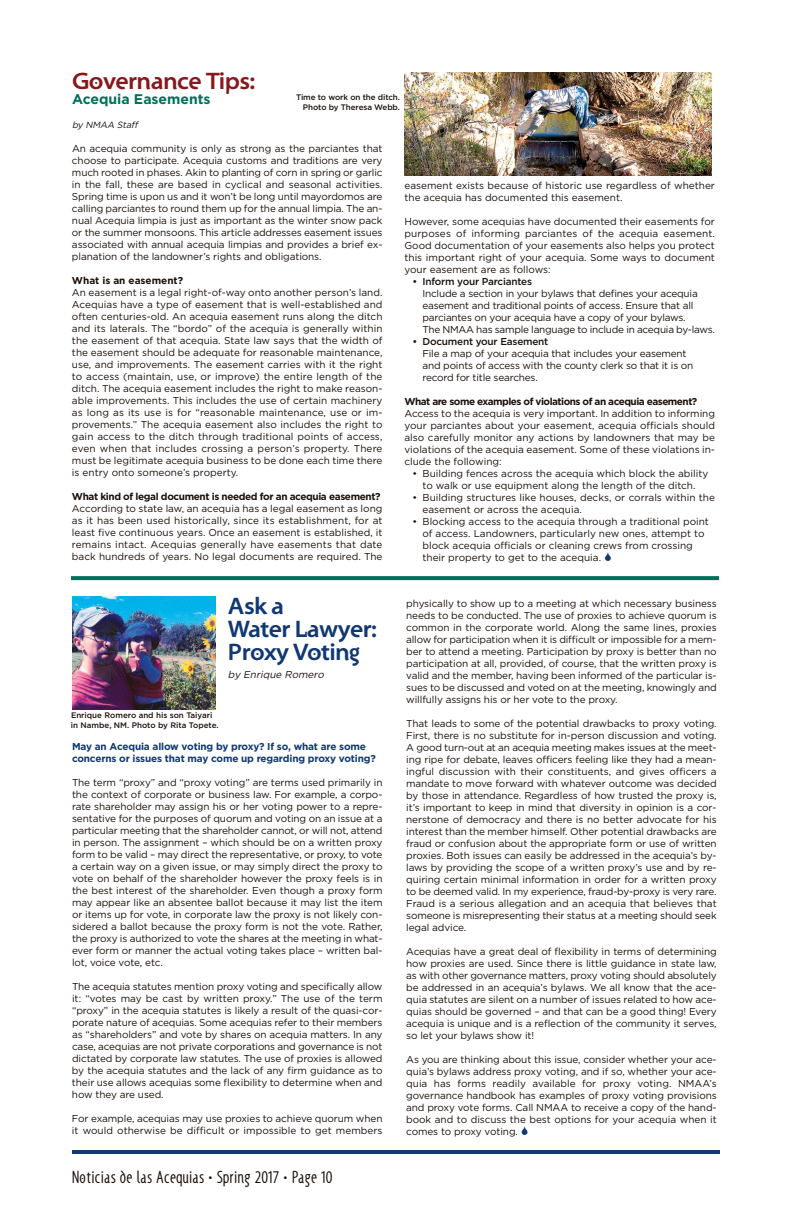
<style>
.page{position:relative;width:792px;height:1224px;background:#fff}
.page>*{position:absolute;margin:0;border:0;box-sizing:border-box;transform-origin:0 0}
.t1{font:700 24px/23px "Santana";letter-spacing:-.025em;color:#103872}
.t2{font:700 24px "Santana";letter-spacing:-.025em;color:#87181c}
.t3{font:condensed 18px "Santana";letter-spacing:.05em;color:#1c110a}
.t4{font:700 14px "Gotham";color:#007059}
.t5{font:10px/12px "Gotham";letter-spacing:-.01em;color:#1c110a;text-align:justify}
.t6{font:700 10px "Gotham";letter-spacing:-.04em;color:#1c110a}
.t7{font:700 10px/12px "Gotham";letter-spacing:-.015em;color:#103872}
.t8{font:500 10px "Gotham";letter-spacing:-.02em;color:#1c110a}
.t9{font:700 10px "Gotham";color:#1c110a}
.t10{font:italic 10px "Gotham";color:#1c110a}
.t11{font:italic 9px "Gotham";color:#1c110a}
.t12{font:500 8px/9.6px "Gotham";letter-spacing:-.01em;color:#1c110a}
</style>
<div class="page">
<hr style="left:72px;top:1150px;width:648px;height:4px;background:#103872">
<img style="left:72px;top:596px;width:144px;height:113px">
<svg style="left:71px;top:576px;width:648px;height:4px;background:#07745d"></svg>
<img style="left:404px;top:72px;width:308px;height:104px">
<h1 class="t2" style="left:72px;top:67px;width:185px">Governance Tips:</h1>
<h3 class="t4" style="left:72px;top:94px;width:140px">Acequia Easements</h3>
<p class="t11" style="left:72px;top:122px;width:69px">by NMAA Staff</p>
<p class="t5" style="left:72px;top:144px;width:312px">An acequia community is only as strong as the parciantes that choose to participate. Acequia customs and traditions are very much rooted in phases. Akin to planting of corn in spring or garlic in the fall, these are based in cyclical and seasonal activities.<br>Spring time is upon us and it won’t be long until mayordomos are calling parciantes to round them up for the annual limpia. The an&shy;nual Acequia limpia is just as important as the winter snow pack or the summer monsoons. This article addresses easement issues associated with annual acequia limpias and provides a brief ex&shy;planation of the landowner’s rights and obligations.</p>
<p class="t9" style="left:72px;top:277px;width:113px">What is an easement?</p>
<p class="t5" style="left:72px;top:288px;width:312px">An easement is a legal right-of-way onto another person’s land.<br>Acequias have a type of easement that is well-established and often centuries-old. An acequia easement runs along the ditch and its laterals. The “bordo” of the acequia is generally within the easement of that acequia. State law says that the width of the easement should be adequate for reasonable maintenance, use, and improvements. The easement carries with it the right to access (maintain, use, or improve) the entire length of the ditch. The acequia easement includes the right to make reason&shy;able improvements. This includes the use of certain machinery as long as its use is for “reasonable maintenance, use or im&shy;provements.” The acequia easement also includes the right to gain access to the ditch through traditional points of access, even when that includes crossing a person’s property. There must be legitimate acequia business to be done each time there is entry onto someone’s property.</p>
<p class="t6" style="left:72px;top:493px;width:310px">What kind of legal document is needed for an acequia easement?</p>
<p class="t5" style="left:72px;top:504px;width:312px">According to state law, an acequia has a legal easement as long as it has been used historically, since its establishment, for at least five continuous years. Once an easement is established, it remains intact. Acequias generally have easements that date back hundreds of years. No legal documents are required. The</p>
<p class="t12" style="left:296px;top:93px;width:105px;text-align:right">Time to work on the ditch.<br>Photo by Theresa Webb.</p>
<p class="t5" style="left:404px;top:181px;width:312px">easement exists because of historic use regardless of whether the acequia has documented this easement.</p>
<p class="t5" style="left:404px;top:217px;width:312px">However, some acequias have documented their easements for purposes of informing parciantes of the acequia easement.<br>Good documentation of your easements also helps you protect this important right of your acequia. Some ways to document your easement are as follows:</p>
<p class="t8" style="left:412px;top:278px;width:121px">• Inform your Parciantes</p>
<p class="t5" style="left:422px;top:289px;width:294px;text-align:left">Include a section in your bylaws that defines your acequia easement and traditional points of access. Ensure that all parciantes on your acequia have a copy of your bylaws.<br>The NMAA has sample language to include in acequia by-laws.</p>
<p class="t8" style="left:412px;top:338px;width:137px">• Document your Easement</p>
<p class="t5" style="left:422px;top:349px;width:272px;text-align:left">File a map of your acequia that includes your easement and points of access with the county clerk so that it is on record for title searches.</p>
<p class="t6" style="left:404px;top:398px;width:294px">What are some examples of violations of an acequia easement?</p>
<p class="t5" style="left:404px;top:409px;width:312px">Access to the acequia is very important. In addition to informing your parciantes about your easement, acequia officials should also carefully monitor any actions by landowners that may be violations of the acequia easement. Some of these violations in&shy;clude the following:</p>
<p class="t5" style="left:412px;top:469px;width:297px;text-align:center">• Building fences across the acequia which block the ability to walk or use equipment along the length of the ditch.</p>
<p class="t5" style="left:422px;top:493px;width:294px;text-indent:-10px">• Building structures like houses, decks, or corrals within the easement or across the acequia.</p>
<p class="t5" style="left:422px;top:517px;width:288px;text-align:left;text-indent:-10px">• Blocking access to the acequia through a traditional point of access. Landowners, particularly new ones, attempt to block acequia officials or cleaning crews from crossing their property to get to the acequia.</p>
<h1 class="t1" style="left:228px;top:595px;width:150px">Ask a<br>Water Lawyer:<br>Proxy Voting</h1>
<p class="t10" style="left:228px;top:671px;width:99px">by Enrique Romero</p>
<p class="t12" style="left:71px;top:711px;width:149px">Enrique Romero and his son Taiyari in Nambe, NM. Photo by Rita Topete.</p>
<p class="t7" style="left:72px;top:741px;width:305px">May an Acequia allow voting by proxy? If so, what are some concerns or issues that may come up regarding proxy voting?</p>
<p class="t5" style="left:72px;top:777px;width:312px">The term “proxy” and “proxy voting” are terms used primarily in the context of corporate or business law. For example, a corpo&shy;rate shareholder may assign his or her voting power to a repre&shy;sentative for the purposes of quorum and voting on an issue at a particular meeting that the shareholder cannot, or will not, attend in person. The assignment – which should be on a written proxy form to be valid – may direct the representative, or proxy, to vote a certain way on a given issue, or may simply direct the proxy to vote on behalf of the shareholder however the proxy feels is in the best interest of the shareholder. Even though a proxy form may appear like an absentee ballot because it may list the item or items up for vote, in corporate law the proxy is not likely con&shy;sidered a ballot because the proxy form is not the vote. Rather, the proxy is authorized to vote the shares at the meeting in what&shy;ever form or manner the actual voting takes place – written bal&shy;lot, voice vote, etc.</p>
<p class="t5" style="left:72px;top:981px;width:312px">The acequia statutes mention proxy voting and specifically allow it: “votes may be cast by written proxy.” The use of the term “proxy” in the acequia statutes is likely a result of the quasi-cor&shy;porate nature of acequias. Some acequias refer to their members as “shareholders” and vote by shares on acequia matters. In any case, acequias are not private corporations and governance is not dictated by corporate law statutes. The use of proxies is allowed by the acequia statutes and the lack of any firm guidance as to their use allows acequias some flexibility to determine when and how they are used.</p>
<p class="t5" style="left:72px;top:1113px;width:312px">For example, acequias may use proxies to achieve quorum when it would otherwise be difficult or impossible to get members</p>
<h2 class="t3" style="left:72px;top:1168px;width:262px">Noticias de las Acequias • Spring 2017 • Page 10</h2>
<p class="t5" style="left:406px;top:598px;width:312px">physically to show up to a meeting at which necessary business needs to be conducted. The use of proxies to achieve quorum is common in the corporate world. Along the same lines, proxies allow for participation when it is difficult or impossible for a mem&shy;ber to attend a meeting. Participation by proxy is better than no participation at all, provided, of course, that the written proxy is valid and the member, having been informed of the particular is&shy;sues to be discussed and voted on at the meeting, knowingly and willfully assigns his or her vote to the proxy.</p>
<p class="t5" style="left:406px;top:718px;width:312px">That leads to some of the potential drawbacks to proxy voting.<br>First, there is no substitute for in-person discussion and voting.<br>A good turn-out at an acequia meeting makes issues at the meet&shy;ing ripe for debate, leaves officers feeling like they had a mean&shy;ingful discussion with their constituents, and gives officers a mandate to move forward with whatever outcome was decided by those in attendance. Regardless of how trusted the proxy is, it’s important to keep in mind that diversity in opinion is a cor&shy;nerstone of democracy and there is no better advocate for his interest than the member himself. Other potential drawbacks are fraud or confusion about the appropriate form or use of written proxies. Both issues can easily be addressed in the acequia’s by&shy;laws by providing the scope of a written proxy’s use and by re&shy;quiring certain minimal information in order for a written proxy to be deemed valid. In my experience, fraud-by-proxy is very rare.<br>Fraud is a serious allegation and an acequia that believes that someone is misrepresenting their status at a meeting should seek legal advice.</p>
<p class="t5" style="left:406px;top:946px;width:312px">Acequias have a great deal of flexibility in terms of determining how proxies are used. Since there is little guidance in state law, as with other governance matters, proxy voting should absolutely be addressed in an acequia’s bylaws. We all know that the ace&shy;quia statutes are silent on a number of issues related to how ace&shy;quias should be governed – and that can be a good thing! Every acequia is unique and is a reflection of the community it serves, so let your bylaws show it!</p>
<p class="t5" style="left:406px;top:1054px;width:312px">As you are thinking about this issue, consider whether your ace&shy;quia’s bylaws address proxy voting, and if so, whether your ace&shy;quia has forms readily available for proxy voting. NMAA’s governance handbook has examples of proxy voting provisions and proxy vote forms. Call NMAA to receive a copy of the hand&shy;book and to discuss the best options for your acequia when it comes to proxy voting.</p>
</div>
